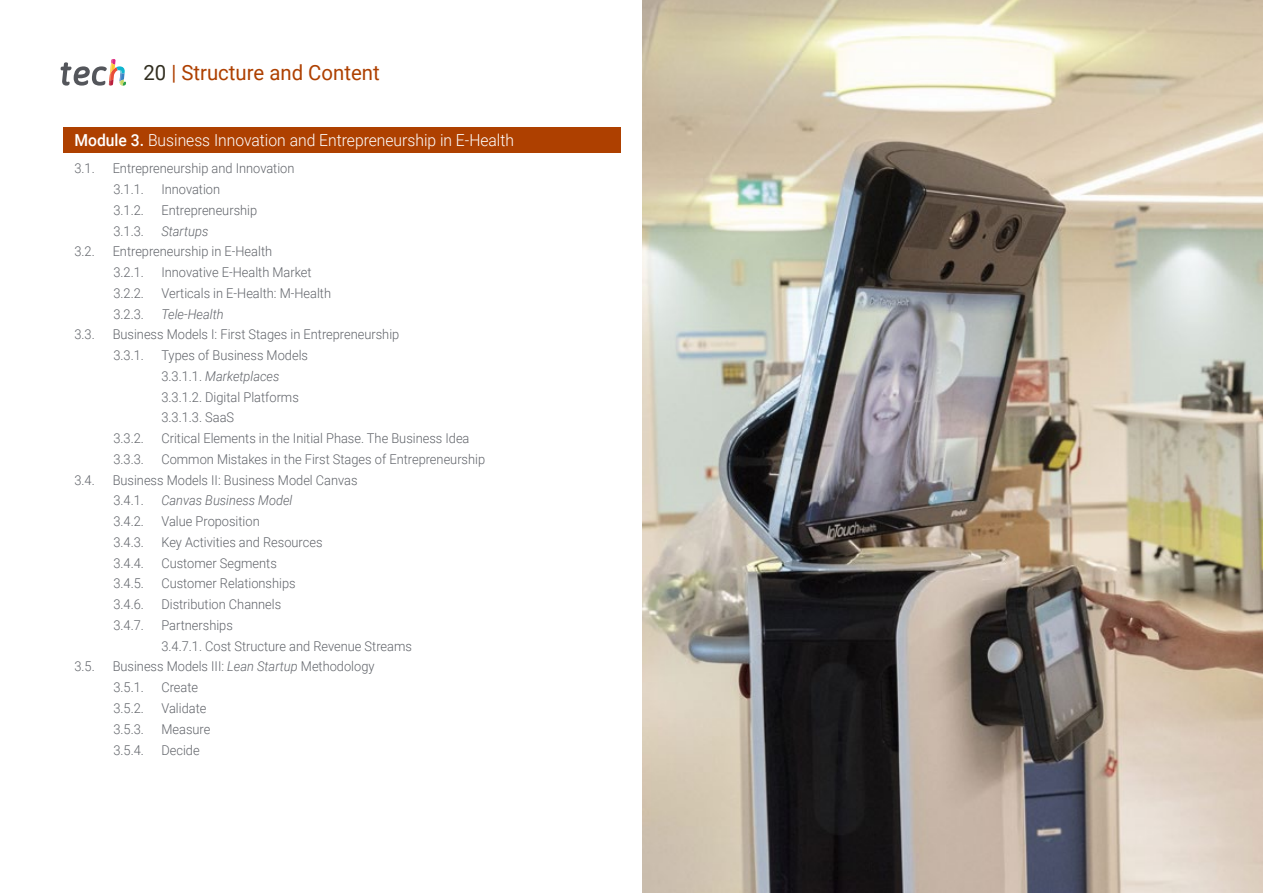
<style>
.page{position:relative;width:1263px;height:893px;background:#fff}
.page>*{position:absolute;margin:0;border:0;box-sizing:border-box;transform-origin:0 0}
.t1{font:21px "Roboto";color:#ae4000}
.t2{font:300 16.5px "Roboto";color:#fff;scale:.95 1}
.t3{font:300 13.5px/20.7px "Roboto";color:#61646a;scale:.95 1}
.t4{font:italic 300 13.5px "Roboto";color:#61646a;scale:.95 1}
.s1{color:#312e20}
.s2{font-weight:500}
.s3{font-style:italic}
</style>
<div class="page">
<svg style="left:61px;top:59px;width:65px;height:27px"></svg>
<div style="left:63px;top:128px;width:558px;height:25px;background:#ae4000"></div>
<img style="left:642px;top:0;width:621px;height:893px">
<h1 class="t1" style="left:144px;top:57px;width:238px"><span class="s1">20</span> | Structure and Content</h1>
<p class="t2" style="left:74px;top:129px;width:464px"><span class="s2">Module 3.</span> Business Innovation and Entrepreneurship in E-Health</p>
<p class="t3" style="left:74px;top:158px;width:23px">3.1.</p>
<p class="t3" style="left:113px;top:158px;width:193px">Entrepreneurship and Innovation<br>3.1.1.</p>
<p class="t3" style="left:161px;top:179px;width:63px">Innovation</p>
<p class="t3" style="left:113px;top:199px;width:34px">3.1.2.</p>
<p class="t3" style="left:161px;top:199px;width:102px">Entrepreneurship</p>
<p class="t3" style="left:113px;top:220px;width:34px">3.1.3.</p>
<p class="t4" style="left:161px;top:221px;width:51px">Startups</p>
<p class="t3" style="left:74px;top:241px;width:23px">3.2.</p>
<p class="t3" style="left:113px;top:241px;width:169px">Entrepreneurship in E-Health<br>3.2.1.</p>
<p class="t3" style="left:161px;top:262px;width:160px">Innovative E-Health Market</p>
<p class="t3" style="left:113px;top:282px;width:34px">3.2.2.</p>
<p class="t3" style="left:161px;top:282px;width:180px">Verticals in E-Health: M-Health</p>
<p class="t3" style="left:113px;top:303px;width:34px">3.2.3.</p>
<p class="t4" style="left:161px;top:304px;width:67px">Tele-Health</p>
<p class="t3" style="left:74px;top:324px;width:23px">3.3.</p>
<p class="t3" style="left:113px;top:324px;width:303px">Business Models I: First Stages in Entrepreneurship<br>3.3.1.</p>
<p class="t3" style="left:161px;top:345px;width:156px">Types of Business Models<br>3.3.1.1. <span class="s3">Marketplaces<br></span>3.3.1.2. Digital Platforms<br>3.3.1.3. SaaS</p>
<p class="t3" style="left:113px;top:428px;width:34px">3.3.2.</p>
<p class="t3" style="left:161px;top:428px;width:326px">Critical Elements in the Initial Phase. The Business Idea</p>
<p class="t3" style="left:113px;top:448px;width:34px">3.3.3.</p>
<p class="t3" style="left:161px;top:448px;width:342px">Common Mistakes in the First Stages of Entrepreneurship</p>
<p class="t3" style="left:74px;top:469px;width:23px">3.4.</p>
<p class="t3" style="left:113px;top:469px;width:259px">Business Models II: Business Model Canvas<br>3.4.1.</p>
<p class="t4" style="left:161px;top:491px;width:139px">Canvas Business Model</p>
<p class="t3" style="left:113px;top:511px;width:34px">3.4.2.</p>
<p class="t3" style="left:161px;top:511px;width:105px">Value Proposition</p>
<p class="t3" style="left:113px;top:531px;width:34px">3.4.3.</p>
<p class="t3" style="left:161px;top:531px;width:171px">Key Activities and Resources</p>
<p class="t3" style="left:113px;top:552px;width:34px">3.4.4.</p>
<p class="t3" style="left:161px;top:552px;width:123px">Customer Segments</p>
<p class="t3" style="left:113px;top:573px;width:34px">3.4.5.</p>
<p class="t3" style="left:161px;top:573px;width:143px">Customer Relationships</p>
<p class="t3" style="left:113px;top:594px;width:34px">3.4.6.</p>
<p class="t3" style="left:161px;top:594px;width:128px">Distribution Channels</p>
<p class="t3" style="left:113px;top:614px;width:34px">3.4.7.</p>
<p class="t3" style="left:161px;top:614px;width:265px">Partnerships<br>3.4.7.1. Cost Structure and Revenue Streams</p>
<p class="t3" style="left:74px;top:656px;width:23px">3.5.</p>
<p class="t3" style="left:113px;top:656px;width:277px">Business Models III: <span class="s3">Lean Startup</span> Methodology<br>3.5.1.</p>
<p class="t3" style="left:161px;top:677px;width:40px">Create</p>
<p class="t3" style="left:113px;top:697px;width:34px">3.5.2.</p>
<p class="t3" style="left:161px;top:697px;width:49px">Validate</p>
<p class="t3" style="left:113px;top:718px;width:34px">3.5.3.</p>
<p class="t3" style="left:161px;top:718px;width:53px">Measure</p>
<p class="t3" style="left:113px;top:739px;width:34px">3.5.4.</p>
<p class="t3" style="left:161px;top:739px;width:42px">Decide</p>
</div>
